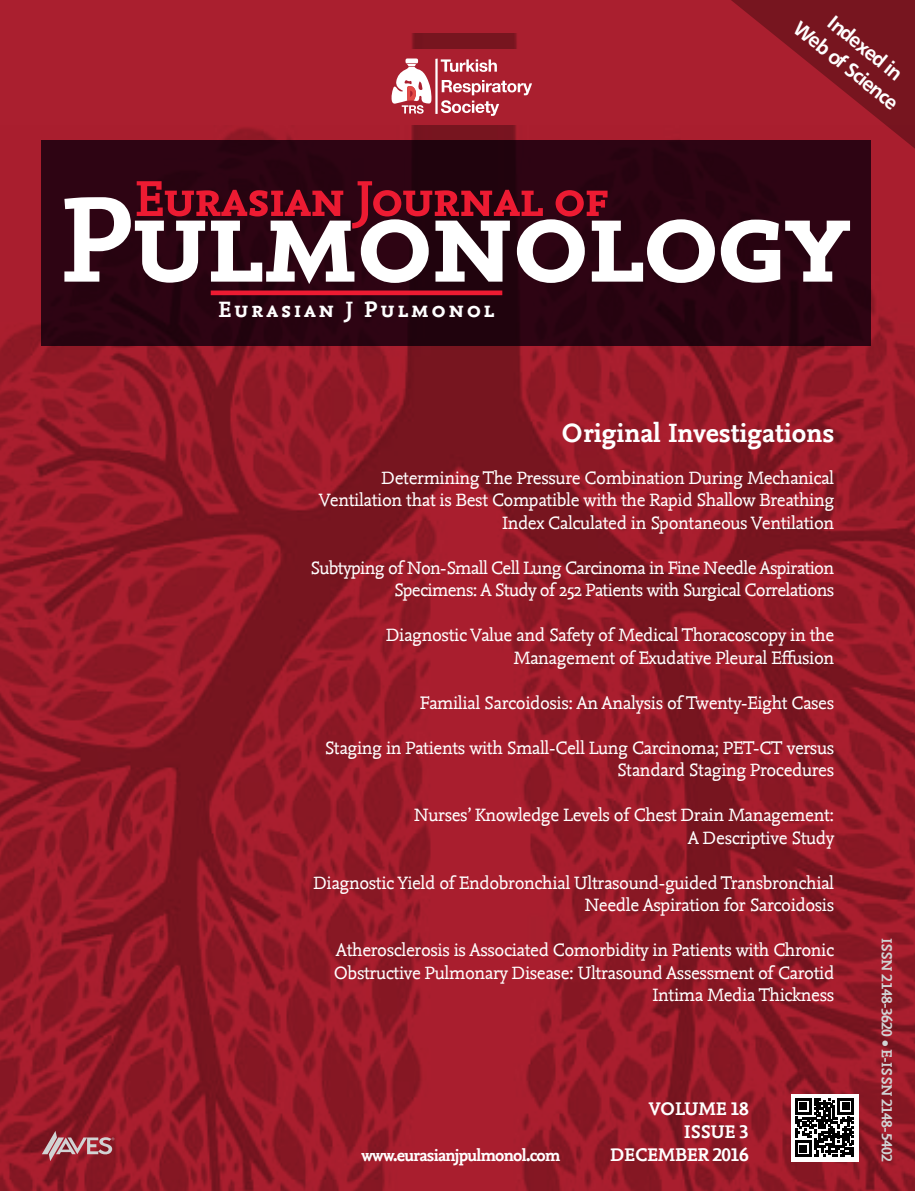
<style>
.page{position:relative;width:915px;height:1191px;background:#fff}
.page>*{position:absolute;margin:0;border:0;box-sizing:border-box;transform-origin:0 0}
.t1{font:127.05px "Nexus Mix Bold SC";letter-spacing:-.04em;color:#fff}
.t2{font:52.8px "Nexus Mix Bold SC";letter-spacing:-.04em;color:#ed1b32}
.t3{font:700 27.75px "Nexus Mix TF";color:#fff}
.t4{font:23.25px "Nexus Mix Bold SC";letter-spacing:.1em;color:#fff}
.t5{font:21px "Gill Sans Boldpcw";color:#fff}
.t6{font:700 19.2px/23.1px "Nexus Mix TF";letter-spacing:-.04em;color:#fff;text-align:right}
.t7{font:18.75px/22.5px "Nexus Mix";letter-spacing:-.02em;color:#fff;text-align:right}
.t8{font:700 17.7px "Nexus Mix TF";letter-spacing:-.04em;color:#fff}
.t9{font:700 15.45px "Nexus Mix TF";letter-spacing:-.04em;color:#d1d3d4}
</style>
<div class="page">
<div style="left:0;top:0;width:914px;height:1191px;background:#aa1f2f"></div>
<img style="left:0;top:125px;width:914px;height:1066px">
<img style="left:42px;top:141px;width:827px;height:204px">
<div style="left:211px;top:290px;width:291px;height:5px;background:#ed1b32"></div>
<div style="left:790px;top:1093px;width:67px;height:68px;background:#fff"></div>
<svg style="left:795px;top:1098px;width:58px;height:59px"></svg>
<svg style="left:391px;top:58px;width:141px;height:58px"></svg>
<svg style="left:42px;top:1130px;width:72px;height:31px"></svg>
<img style="left:412px;top:34px;width:105px;height:14px">
<svg style="left:702px;top:0;width:212px;height:166px"></svg>
<p class="t5" style="left:837px;top:10px;width:91px;rotate:39deg">Indexed in</p>
<p class="t5" style="left:803px;top:16px;width:129px;rotate:39deg">Web of Science</p>
<h2 class="t2" style="left:134px;top:168px;width:475px">Eurasıan Journal of</h2>
<h1 class="t1" style="left:60px;top:166px;width:793px">Pulmonology</h1>
<p class="t4" style="left:218px;top:296px;width:278px">Eurasian J Pulmonol</p>
<h3 class="t3" style="left:560px;top:416px;width:275px">Original Investigations</h3>
<p class="t7" style="left:319px;top:466px;width:516px">Determining The Pressure Combination During Mechanical<br>Ventilation that is Best Compatible with the Rapid Shallow Breathing<br>Index Calculated in Spontaneous Ventilation</p>
<p class="t7" style="left:310px;top:556px;width:525px">Subtyping of Non-Small Cell Lung Carcinoma in Fine Needle Aspiration<br>Specimens: A Study of 252 Patients with Surgical Correlations</p>
<p class="t7" style="left:386px;top:624px;width:449px">Diagnostic Value and Safety of Medical Thoracoscopy in the<br>Management of Exudative Pleural Effusion</p>
<p class="t7" style="left:419px;top:691px;width:416px">Familial Sarcoidosis: An Analysis of Twenty-Eight Cases</p>
<p class="t7" style="left:324px;top:736px;width:511px">Staging in Patients with Small-Cell Lung Carcinoma; PET-CT versus<br>Standard Staging Procedures</p>
<p class="t7" style="left:414px;top:804px;width:421px">Nurses’ Knowledge Levels of Chest Drain Management:<br>A Descriptive Study</p>
<p class="t7" style="left:313px;top:871px;width:522px">Diagnostic Yield of Endobronchial Ultrasound-guided Transbronchial<br>Needle Aspiration for Sarcoidosis</p>
<p class="t7" style="left:334px;top:939px;width:501px">Atherosclerosis is Associated Comorbidity in Patients with Chronic<br>Obstructive Pulmonary Disease: Ultrasound Assessment of Carotid<br>Intima Media Thickness</p>
<p class="t8" style="left:361px;top:1144px;width:200px">www.eurasianjpulmonol.com</p>
<p class="t6" style="left:610px;top:1097px;width:140px">VOLUME 18<br>ISSUE 3<br>DECEMBER 2016</p>
<p class="t9" style="left:896px;top:937px;width:225px;rotate:90deg">ISSN 2148-3620 • E-ISSN 2148-5402</p>
</div>
